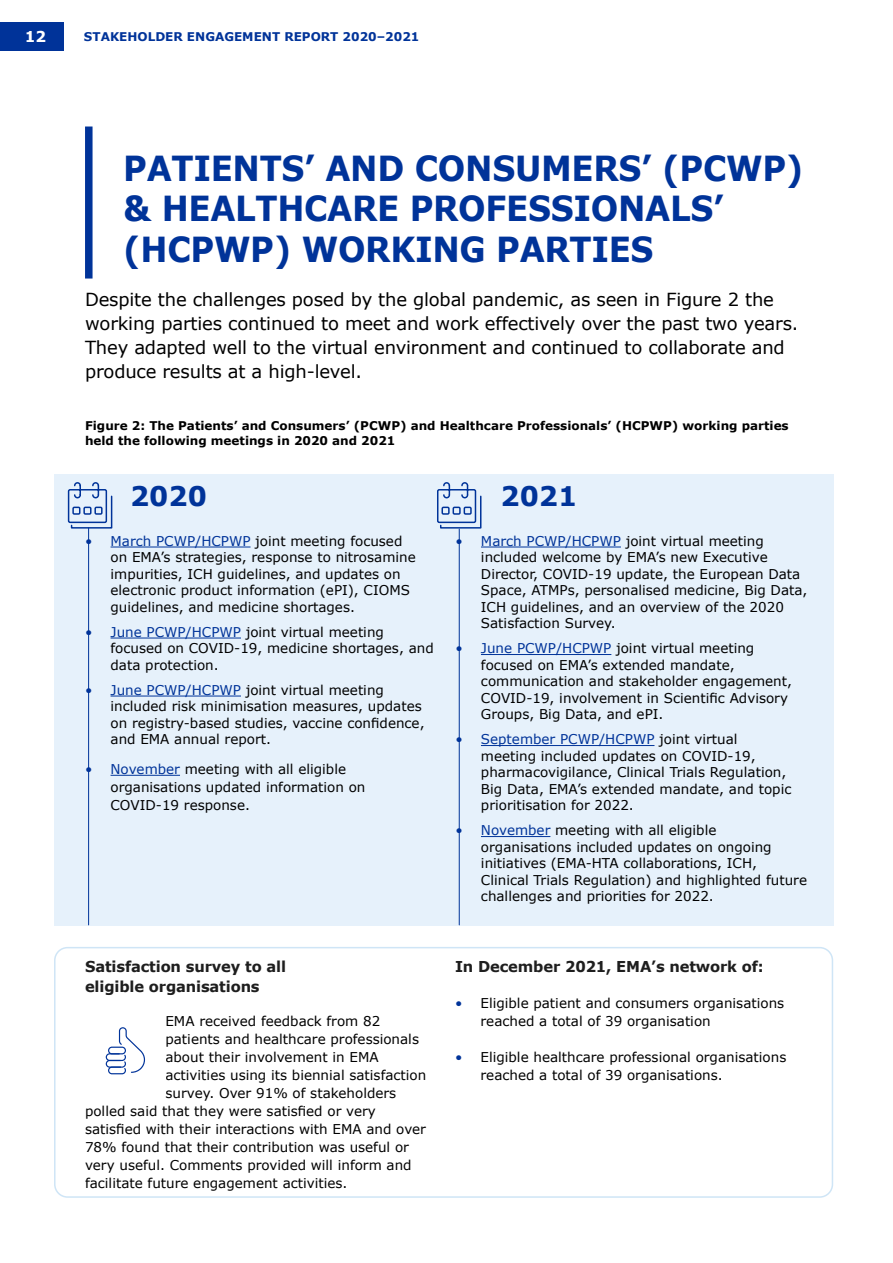
<style>
.page{position:relative;width:893px;height:1263px;background:#fff}
.page>*{position:absolute;margin:0;border:0;box-sizing:border-box;transform-origin:0 0}
.t1{font:700 34.5px/40.5px "Verdana";letter-spacing:-.01em;color:#039;scale:.94 1}
.t2{font:700 27px "Verdana";color:#039}
.t3{font:18px/24px "Verdana";letter-spacing:-.01em;color:#000}
.t4{font:700 15px/19.5px "Verdana";letter-spacing:-.01em;color:#1e1e1e}
.t5{font:700 15px "Verdana";color:#fff}
.t6{font:13.5px/16.5px "Verdana";color:#000}
.t7{font:700 12px/14.4px "Verdana";color:#000}
.t8{font:700 12px "Verdana";color:#039}
.s1{color:#039}
</style>
<div class="page">
<div style="left:0;top:22px;width:63px;height:29px;background:#039"></div>
<div style="left:54px;top:474px;width:779px;height:451px;background:#e6f1fb"></div>
<svg style="left:67px;top:482px;width:46px;height:47px"></svg>
<hr style="left:88px;top:528px;width:1px;height:397px;background:#039">
<svg style="left:437px;top:482px;width:45px;height:47px"></svg>
<hr style="left:459px;top:529px;width:1px;height:396px;background:#039">
<hr style="left:111px;top:547px;width:140px;height:1px;background:#039">
<hr style="left:111px;top:638px;width:130px;height:1px;background:#039">
<hr style="left:111px;top:696px;width:130px;height:1px;background:#039">
<hr style="left:111px;top:775px;width:69px;height:1px;background:#039">
<hr style="left:481px;top:547px;width:140px;height:1px;background:#039">
<hr style="left:481px;top:654px;width:130px;height:1px;background:#039">
<hr style="left:481px;top:745px;width:173px;height:1px;background:#039">
<hr style="left:481px;top:836px;width:69px;height:1px;background:#039">
<div style="left:85px;top:126px;width:8px;height:153px;background:#039"></div>
<div style="left:54px;top:947px;width:779px;height:251px;border:2px solid #cfe5f6;border-radius:13px"></div>
<svg style="left:106px;top:1027px;width:39px;height:47px"></svg>
<p class="t5" style="left:25px;top:27px;width:23px">12</p>
<p class="t8" style="left:84px;top:29px;width:337px">STAKEHOLDER ENGAGEMENT REPORT 2020–2021</p>
<h1 class="t1" style="left:123px;top:148px;width:725px">PATIENTS’ AND CONSUMERS’ (PCWP) &amp; HEALTHCARE PROFESSIONALS’ (HCPWP) WORKING PARTIES</h1>
<p class="t3" style="left:85px;top:288px;width:715px">Despite the challenges posed by the global pandemic, as seen in Figure 2 the working parties continued to meet and work effectively over the past two years.<br>They adapted well to the virtual environment and continued to collaborate and produce results at a high-level.</p>
<p class="t7" style="left:85px;top:419px;width:705px">Figure 2: The Patients’ and Consumers’ (PCWP) and Healthcare Professionals’ (HCPWP) working parties held the following meetings in 2020 and 2021</p>
<h2 class="t2" style="left:130px;top:479px;width:78px">2020</h2>
<h2 class="t2" style="left:500px;top:479px;width:78px">2021</h2>
<p class="t6" style="left:111px;top:533px;width:307px;text-indent:-26px"><span class="s1">• March PCWP/HCPWP</span> joint meeting focused on EMA’s strategies, response to nitrosamine impurities, ICH guidelines, and updates on electronic product information (ePI), CIOMS guidelines, and medicine shortages.</p>
<p class="t6" style="left:111px;top:624px;width:325px;text-indent:-26px"><span class="s1">• June PCWP/HCPWP</span> joint virtual meeting focused on COVID-19, medicine shortages, and data protection.</p>
<p class="t6" style="left:111px;top:682px;width:316px;text-indent:-26px"><span class="s1">• June PCWP/HCPWP</span> joint virtual meeting included risk minimisation measures, updates on registry-based studies, vaccine confidence, and EMA annual report.</p>
<p class="t6" style="left:111px;top:760px;width:256px;line-height:18px;text-indent:-26px"><span class="s1">• November</span> meeting with all eligible organisations updated information on<br>COVID-19 response.</p>
<p class="t6" style="left:481px;top:533px;width:328px;text-indent:-26px"><span class="s1">• March PCWP/HCPWP</span> joint virtual meeting included welcome by EMA’s new Executive Director, COVID-19 update, the European Data Space, ATMPs, personalised medicine, Big Data, ICH guidelines, and an overview of the 2020<br>Satisfaction Survey.</p>
<p class="t6" style="left:481px;top:640px;width:313px;text-indent:-26px"><span class="s1">• June PCWP/HCPWP</span> joint virtual meeting focused on EMA’s extended mandate, communication and stakeholder engagement, COVID-19, involvement in Scientific Advisory Groups, Big Data, and ePI.</p>
<p class="t6" style="left:481px;top:731px;width:312px;text-indent:-26px"><span class="s1">• September PCWP/HCPWP</span> joint virtual meeting included updates on COVID-19, pharmacovigilance, Clinical Trials Regulation, Big Data, EMA’s extended mandate, and topic prioritisation for 2022.</p>
<p class="t6" style="left:481px;top:822px;width:328px;text-indent:-26px"><span class="s1">• November</span> meeting with all eligible organisations included updates on ongoing initiatives (EMA-HTA collaborations, ICH, Clinical Trials Regulation) and highlighted future challenges and priorities for 2022.</p>
<p class="t4" style="left:85px;top:957px;width:203px">Satisfaction survey to all eligible organisations</p>
<p class="t6" style="left:165px;top:1013px;width:216px">EMA received feedback from 82</p>
<p class="t6" style="left:165px;top:1031px;width:255px">patients and healthcare professionals</p>
<p class="t6" style="left:165px;top:1049px;width:215px">about their involvement in EMA</p>
<p class="t6" style="left:165px;top:1067px;width:262px">activities using its biennial satisfaction</p>
<p class="t6" style="left:165px;top:1085px;width:232px">survey. Over 91% of stakeholders</p>
<p class="t6" style="left:85px;top:1103px;width:292px">polled said that they were satisfied or very</p>
<p class="t6" style="left:85px;top:1121px;width:342px">satisfied with their interactions with EMA and over</p>
<p class="t6" style="left:85px;top:1139px;width:325px">78% found that their contribution was useful or</p>
<p class="t6" style="left:85px;top:1157px;width:328px">very useful. Comments provided will inform and</p>
<p class="t6" style="left:85px;top:1175px;width:264px">facilitate future engagement activities.</p>
<p class="t4" style="left:455px;top:957px;width:310px">In December 2021, EMA’s network of:</p>
<p class="t6" style="left:480px;top:994px;width:305px;line-height:18px;text-indent:-26px"><span class="s1">•</span> Eligible patient and consumers organisations reached a total of 39 organisation</p>
<p class="t6" style="left:480px;top:1048px;width:307px;line-height:18px;text-indent:-26px"><span class="s1">•</span> Eligible healthcare professional organisations reached a total of 39 organisations.</p>
</div>
